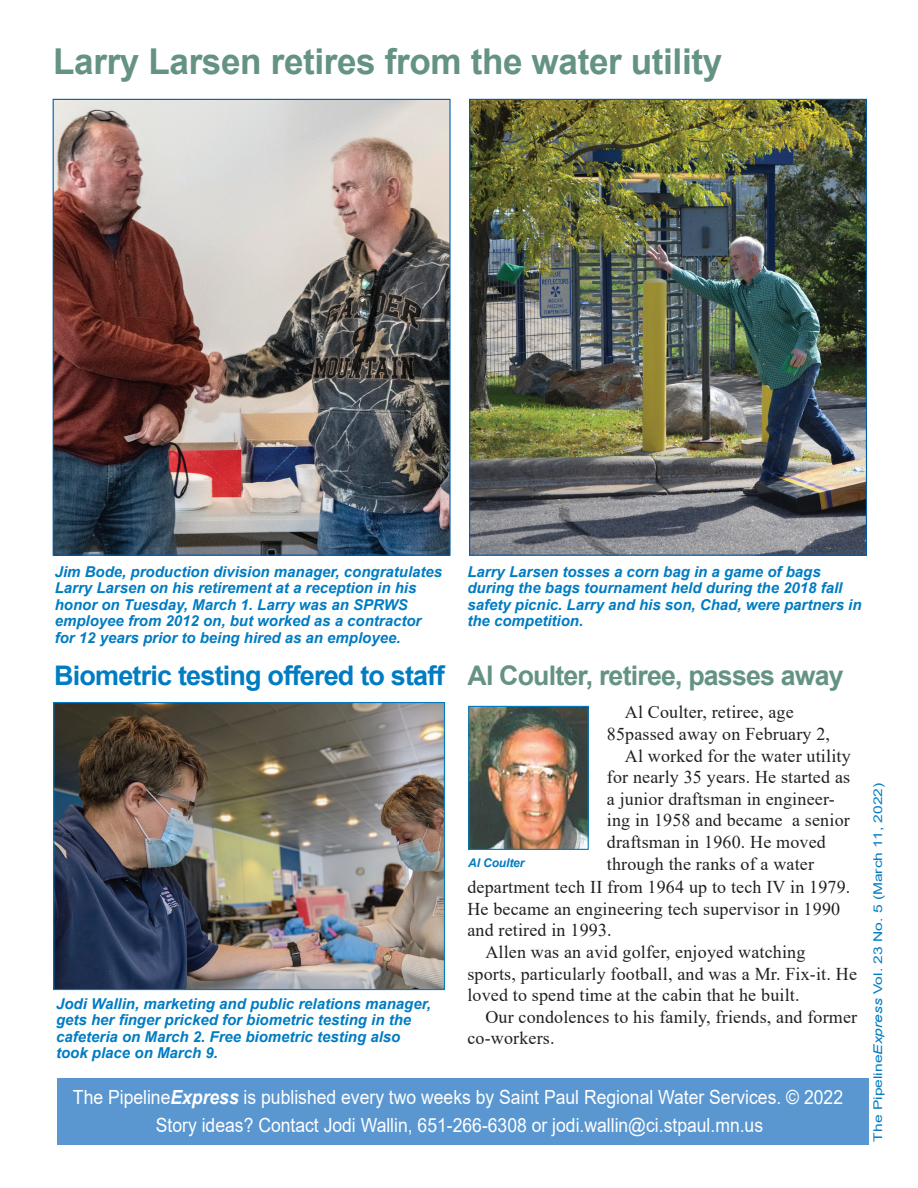
<style>
.page{position:relative;width:918px;height:1188px;background:#fff}
.page>*{position:absolute;margin:0;border:0;box-sizing:border-box;transform-origin:0 0}
.t1{font:700 35.7px "Arial";letter-spacing:-.01em;color:#659383}
.t2{font:700 27px "Arial";letter-spacing:-.03em;color:#007cc2}
.t3{font:700 27px "Arial";letter-spacing:-.03em;color:#659383}
.t4{font:19.5px/28.5px "Arial";color:#fff;text-align:center;scale:.9 1}
.t5{font:18px "Times New Roman";letter-spacing:.01em;color:#231f20}
.t6{font:italic 700 15px/16.5px "Arial";color:#007cc2}
.t7{font:12px "Arial";color:#007cc2;scale:1.3 1}
.t8{font:italic 700 12px "Arial";letter-spacing:-.01em;color:#007cc2}
.s1{font-weight:700;font-style:italic}
.s2{font-style:italic}
</style>
<div class="page">
<div style="left:57px;top:1078px;width:812px;height:66px;background:#5a97d1"></div>
<img style="left:470px;top:708px;width:117px;height:140px">
<div style="left:468px;top:706px;width:121px;height:144px;border:1px solid #007cc2"></div>
<img style="left:55px;top:101px;width:394px;height:453px">
<img style="left:471px;top:101px;width:394px;height:453px">
<img style="left:55px;top:704px;width:388px;height:284px">
<div style="left:53px;top:702px;width:392px;height:288px;border:1px solid #007cc2"></div>
<h1 class="t1" style="left:53px;top:36px;width:671px">Larry Larsen retires from the water utility</h1>
<p class="t6" style="left:55px;top:564px;width:389px">Jim Bode, production division manager, congratulates Larry Larsen on his retirement at a reception in his honor on Tuesday, March 1. Larry was an SPRWS employee from 2012 on, but worked as a contractor for 12 years prior to being hired as an employee.</p>
<p class="t6" style="left:467px;top:564px;width:396px">Larry Larsen tosses a corn bag in a game of bags during the bags tournament held during the 2018 fall safety picnic. Larry and his son, Chad, were partners in the competition.</p>
<h2 class="t2" style="left:54px;top:656px;width:393px">Biometric testing offered to staff</h2>
<p class="t6" style="left:56px;top:996px;width:376px">Jodi Wallin, marketing and public relations manager, gets her finger pricked for biometric testing in the cafeteria on March 2. Free biometric testing also took place on March 9.</p>
<h2 class="t3" style="left:468px;top:656px;width:378px">Al Coulter, retiree, passes away</h2>
<p class="t5" style="left:625px;top:700px;width:170px">Al Coulter, retiree, age</p>
<p class="t5" style="left:607px;top:721px;width:225px">85passed away on February 2,</p>
<p class="t5" style="left:625px;top:743px;width:227px">Al worked for the water utility</p>
<p class="t5" style="left:607px;top:764px;width:245px">for nearly 35 years. He started as</p>
<p class="t5" style="left:607px;top:786px;width:229px">a junior draftsman in engineer-</p>
<p class="t5" style="left:607px;top:808px;width:245px">ing in 1958 and became a senior</p>
<p class="t5" style="left:607px;top:829px;width:221px">draftsman in 1960. He moved</p>
<p class="t5" style="left:607px;top:851px;width:209px">through the ranks of a water</p>
<p class="t5" style="left:467px;top:875px;width:385px">department tech II from 1964 up to tech IV in 1979.</p>
<p class="t5" style="left:467px;top:896px;width:374px">He became an engineering tech supervisor in 1990</p>
<p class="t5" style="left:467px;top:918px;width:146px">and retired in 1993.</p>
<p class="t5" style="left:485px;top:939px;width:322px">Allen was an avid golfer, enjoyed watching</p>
<p class="t5" style="left:467px;top:961px;width:391px">sports, particularly football, and was a Mr. Fix-it. He</p>
<p class="t5" style="left:467px;top:983px;width:334px">loved to spend time at the cabin that he built.</p>
<p class="t5" style="left:485px;top:1004px;width:373px">Our condolences to his family, friends, and former</p>
<p class="t5" style="left:467px;top:1026px;width:89px">co-workers.</p>
<p class="t8" style="left:468px;top:854px;width:58px">Al Coulter</p>
<h3 class="t4" style="left:73px;top:1083px;width:857px">The Pipeline<span class="s1">Express</span> is published every two weeks by Saint Paul Regional Water Services. © 2022<br>Story ideas? Contact Jodi Wallin, 651-266-6308 or jodi.wallin@ci.stpaul.mn.us</h3>
<p class="t7" style="left:870px;top:1142px;width:277px;rotate:-90deg">The Pipeline<span class="s2">Express</span> Vol. 23 No. 5 (March 11, 2022)</p>
</div>
